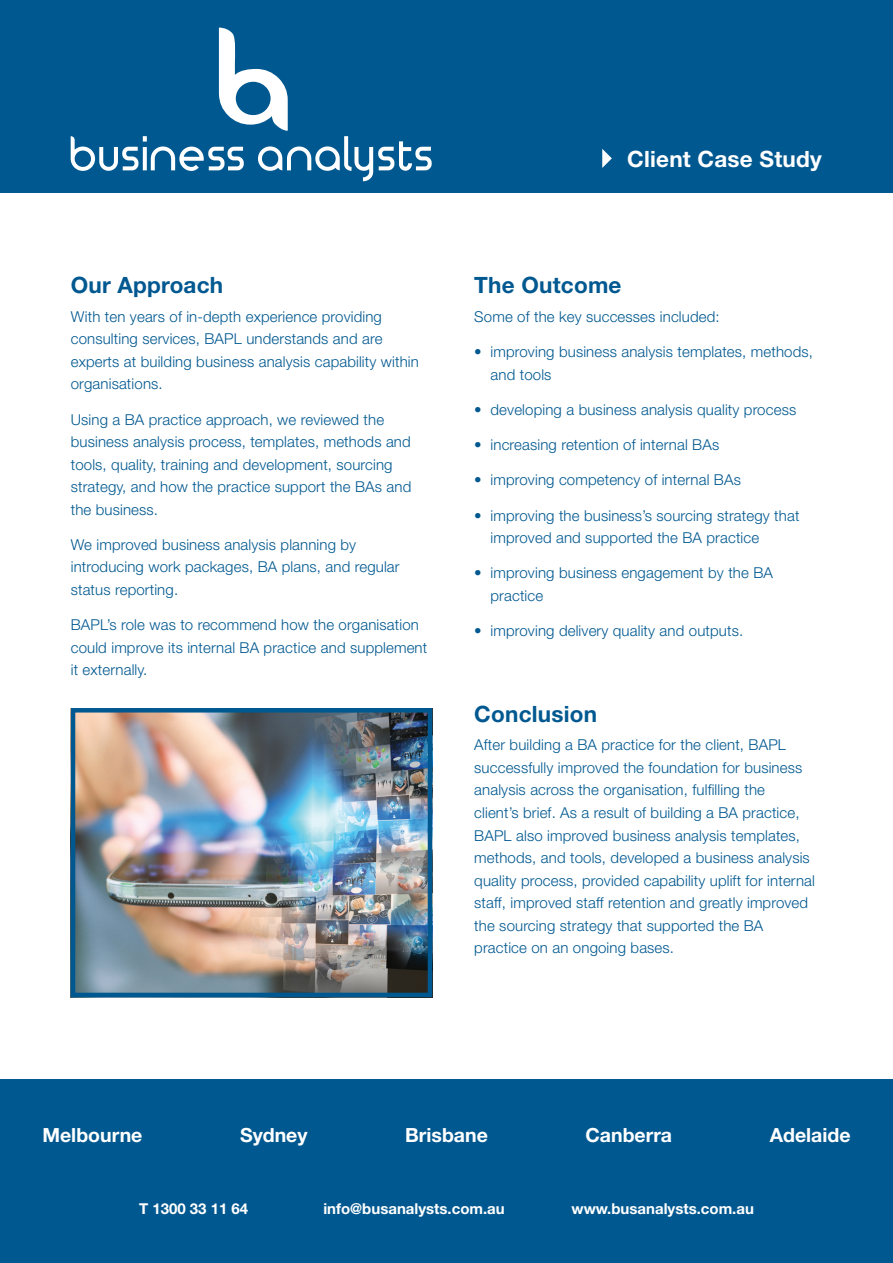
<style>
.page{position:relative;width:893px;height:1263px;background:#fff}
.page>*{position:absolute;margin:0;border:0;box-sizing:border-box;transform-origin:0 0}
.t1{font:700 22.5px "Helvetica Neue LT Std";letter-spacing:.01em;color:#005890}
.t2{font:700 22.5px "Helvetica Neue LT Std";letter-spacing:.01em;color:#fff}
.t3{font:700 19.5px "Helvetica Neue LT Std";color:#fff}
.t4{font:300 15px/22.5px "Helvetica Neue LT Std";letter-spacing:.01em;color:#005890}
.t5{font:700 15px "Helvetica Neue LT Std";color:#fff}
</style>
<div class="page">
<div style="left:0;top:0;width:893px;height:193px;background:#005890"></div>
<svg style="left:602px;top:149px;width:10px;height:19px"></svg>
<svg style="left:71px;top:28px;width:361px;height:153px"></svg>
<div style="left:0;top:1080px;width:893px;height:183px;background:#005890"></div>
<img style="left:76px;top:713px;width:351px;height:279px">
<div style="left:71px;top:708px;width:361px;height:289px;border:4px solid #005890"></div>
<h1 class="t1" style="left:71px;top:271px;width:154px">Our Approach</h1>
<p class="t4" style="left:71px;top:305px;width:350px">With ten years of in-depth experience providing consulting services, BAPL understands and are experts at building business analysis capability within organisations.</p>
<p class="t4" style="left:71px;top:408px;width:342px">Using a BA practice approach, we reviewed the business analysis process, templates, methods and tools, quality, training and development, sourcing strategy, and how the practice support the BAs and the business.</p>
<p class="t4" style="left:71px;top:533px;width:330px">We improved business analysis planning by introducing work packages, BA plans, and regular status reporting.</p>
<p class="t4" style="left:71px;top:613px;width:358px">BAPL’s role was to recommend how the organisation could improve its internal BA practice and supplement it externally.</p>
<h1 class="t2" style="left:627px;top:145px;width:196px">Client Case Study</h1>
<h1 class="t1" style="left:474px;top:271px;width:149px">The Outcome</h1>
<p class="t4" style="left:474px;top:305px;width:247px">Some of the key successes included:</p>
<p class="t4" style="left:491px;top:340px;width:324px;text-indent:-16px">• improving business analysis templates, methods, and tools</p>
<p class="t4" style="left:474px;top:398px;width:323px">• developing a business analysis quality process</p>
<p class="t4" style="left:474px;top:433px;width:246px">• increasing retention of internal BAs</p>
<p class="t4" style="left:474px;top:468px;width:268px">• improving competency of internal BAs</p>
<p class="t4" style="left:491px;top:504px;width:310px;text-indent:-16px">• improving the business’s sourcing strategy that improved and supported the BA practice</p>
<p class="t4" style="left:491px;top:561px;width:284px;text-indent:-16px">• improving business engagement by the BA practice</p>
<p class="t4" style="left:474px;top:619px;width:270px">• improving delivery quality and outputs.</p>
<h1 class="t1" style="left:474px;top:700px;width:124px">Conclusion</h1>
<p class="t4" style="left:474px;top:733px;width:342px">After building a BA practice for the client, BAPL successfully improved the foundation for business analysis across the organisation, fulfilling the<br>client’s brief. As a result of building a BA practice, BAPL also improved business analysis templates, methods, and tools, developed a business analysis quality process, provided capability uplift for internal staff, improved staff retention and greatly improved the sourcing strategy that supported the BA practice on an ongoing bases.</p>
<h2 class="t3" style="left:42px;top:1123px;width:101px">Melbourne</h2>
<h2 class="t3" style="left:240px;top:1123px;width:69px">Sydney</h2>
<h2 class="t3" style="left:405px;top:1123px;width:84px">Brisbane</h2>
<h2 class="t3" style="left:585px;top:1123px;width:88px">Canberra</h2>
<h2 class="t3" style="left:770px;top:1123px;width:82px">Adelaide</h2>
<p class="t5" style="left:139px;top:1200px;width:111px">T 1300 33 11 64</p>
<p class="t5" style="left:323px;top:1200px;width:183px">info@busanalysts.com.au</p>
<p class="t5" style="left:571px;top:1200px;width:184px">www.busanalysts.com.au</p>
</div>
